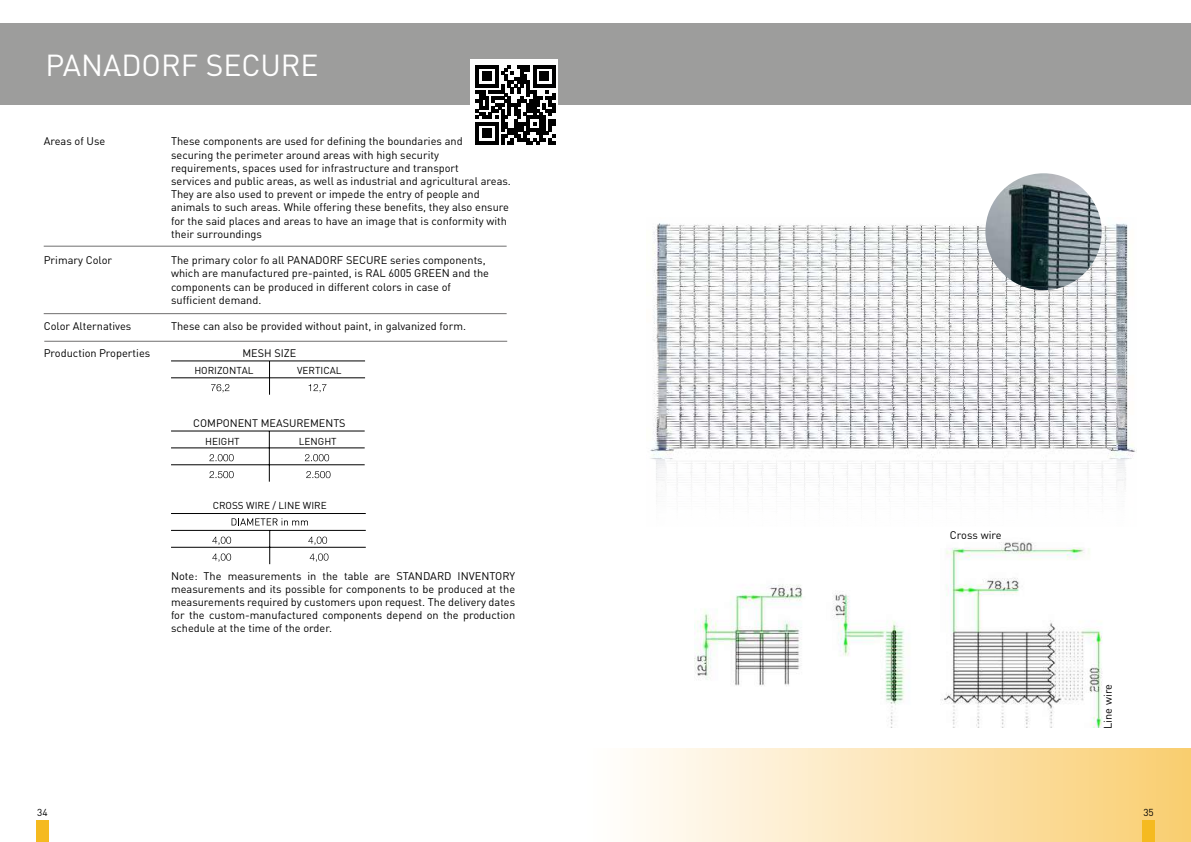
<style>
.page{position:relative;width:1191px;height:842px;background:#fff}
.page>*{position:absolute;margin:0;border:0;box-sizing:border-box;transform-origin:0 0}
.t1{font:30px "DIN Pro";color:#fff}
.t2{font:11px/13.2px "DIN Pro";color:#000}
.t3{font:10.8px "DIN Pro";color:#000}
.t4{font:10px "DIN Pro";color:#000}
</style>
<div class="page">
<div style="left:0;top:23px;width:597px;height:81px;background:#9d9d9c"></div>
<div style="left:36px;top:820px;width:13px;height:22px;background:#f5ba20"></div>
<hr style="left:44px;top:246px;width:462px;height:1px;background:#706f6f">
<hr style="left:44px;top:313px;width:462px;height:1px;background:#706f6f">
<div style="left:470px;top:60px;width:91px;height:90px;background:#fff"></div>
<svg style="left:476px;top:65px;width:79px;height:79px"></svg>
<svg style="left:636px;top:749px;width:555px;height:93px;background:#fce4b4"></svg>
<div style="left:559px;top:23px;width:632px;height:81px;background:#9d9d9c"></div>
<div style="left:1142px;top:820px;width:13px;height:22px;background:#f5ba20"></div>
<hr style="left:44px;top:341px;width:463px;height:1px;background:#706f6f">
<img style="left:650px;top:223px;width:486px;height:274px">
<img style="left:985px;top:173px;width:116px;height:117px">
<hr style="left:171px;top:361px;width:98px;height:1px;background:#000">
<hr style="left:269px;top:361px;width:96px;height:1px;background:#000">
<hr style="left:171px;top:378px;width:98px;height:1px;background:#000">
<hr style="left:269px;top:378px;width:96px;height:1px;background:#000">
<svg style="left:269px;top:362px;width:1px;height:33px"></svg>
<svg style="left:211px;top:384px;width:18px;height:8px"></svg>
<svg style="left:308px;top:384px;width:18px;height:8px"></svg>
<hr style="left:171px;top:431px;width:98px;height:1px;background:#000">
<hr style="left:269px;top:431px;width:96px;height:1px;background:#000">
<hr style="left:171px;top:448px;width:98px;height:1px;background:#000">
<hr style="left:269px;top:448px;width:96px;height:1px;background:#000">
<hr style="left:171px;top:465px;width:98px;height:1px;background:#000">
<hr style="left:269px;top:465px;width:96px;height:1px;background:#000">
<svg style="left:269px;top:432px;width:1px;height:50px"></svg>
<svg style="left:209px;top:454px;width:25px;height:7px"></svg>
<svg style="left:305px;top:454px;width:24px;height:7px"></svg>
<svg style="left:209px;top:471px;width:25px;height:7px"></svg>
<svg style="left:306px;top:471px;width:24px;height:7px"></svg>
<hr style="left:171px;top:513px;width:99px;height:1px;background:#000">
<hr style="left:270px;top:513px;width:96px;height:1px;background:#000">
<hr style="left:171px;top:530px;width:99px;height:1px;background:#000">
<hr style="left:270px;top:530px;width:96px;height:1px;background:#000">
<hr style="left:171px;top:547px;width:99px;height:1px;background:#000">
<hr style="left:270px;top:547px;width:96px;height:1px;background:#000">
<svg style="left:212px;top:518px;width:116px;height:46px"></svg>
<img style="left:694px;top:541px;width:409px;height:187px">
<h1 class="t1" style="left:45px;top:41px;width:275px">PANADORF SECURE</h1>
<p class="t2" style="left:44px;top:134px;width:63px">Areas of Use</p>
<p class="t2" style="left:44px;top:252px;width:70px">Primary Color</p>
<p class="t2" style="left:44px;top:318px;width:89px">Color Alternatives</p>
<p class="t2" style="left:44px;top:345px;width:108px">Production Properties</p>
<p class="t2" style="left:171px;top:134px;width:341px">These components are used for defining the boundaries and<br>securing the perimeter around areas with high security<br>requirements, spaces used for infrastructure and transport<br>services and public areas, as well as industrial and agricultural areas.<br>They are also used to prevent or impede the entry of people and animals to such areas. While offering these benefits, they also ensure for the said places and areas to have an image that is conformity with their surroundings</p>
<p class="t2" style="left:171px;top:252px;width:319px">The primary color fo all PANADORF SECURE series components, which are manufactured pre-painted, is RAL 6005 GREEN and the components can be produced in different colors in case of sufficient demand.</p>
<p class="t2" style="left:171px;top:318px;width:296px">These can also be provided without paint, in galvanized form.</p>
<p class="t3" style="left:242px;top:345px;width:55px">MESH SIZE</p>
<p class="t4" style="left:194px;top:362px;width:61px">HORIZONTAL</p>
<p class="t4" style="left:297px;top:362px;width:46px">VERTICAL</p>
<p class="t3" style="left:193px;top:414px;width:154px">COMPONENT MEASUREMENTS</p>
<p class="t4" style="left:205px;top:434px;width:36px">HEIGHT</p>
<p class="t4" style="left:299px;top:434px;width:39px">LENGHT</p>
<p class="t4" style="left:213px;top:498px;width:115px">CROSS WIRE / LINE WIRE</p>
<p class="t2" style="left:171px;top:568px;width:346px;text-align:justify">Note: The measurements in the table are STANDARD INVENTORY measurements and its possible for components to be produced at the measurements required by customers upon request. The delivery dates for the custom-manufactured components depend on the production schedule at the time of the order.</p>
<p class="t4" style="left:37px;top:804px;width:12px">34</p>
<p class="t2" style="left:950px;top:527px;width:53px">Cross wire</p>
<p class="t2" style="left:1100px;top:729px;width:46px;rotate:-90deg">Line wire</p>
<p class="t4" style="left:1143px;top:804px;width:12px">35</p>
</div>
